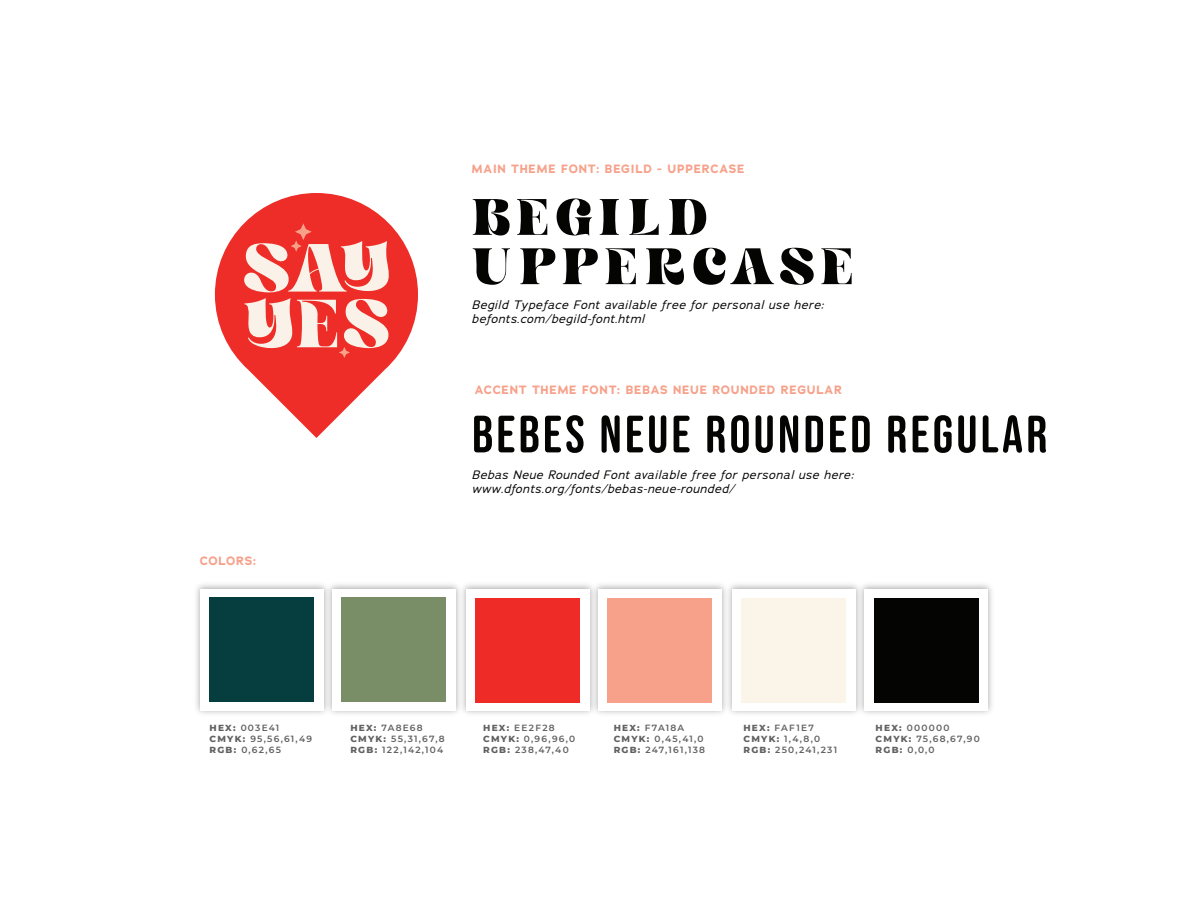
<style>
.page{position:relative;width:1188px;height:918px;background:#fff}
.page>*{position:absolute;margin:0;border:0;box-sizing:border-box;transform-origin:0 0}
.t1{font:54.3px/49.2px "Begild";letter-spacing:.105em;color:#040503}
.t2{font:52.5px "Bebas Neue Rounded";letter-spacing:.06em;color:#040503}
.t3{font:italic 12px/14.4px "Adrianna";letter-spacing:.06em;color:#040503}
.t4{font:700 12px "Adrianna";letter-spacing:.06em;color:#f7a18a}
.t5{font:600 9px/10.8px "Montserrat";letter-spacing:.14em;color:#606160}
.s1{font-weight:800}
</style>
<div class="page">
<img style="left:196px;top:584px;width:126px;height:130px">
<div style="left:200px;top:589px;width:124px;height:121px;background:#fff"></div>
<div style="left:209px;top:598px;width:104px;height:104px;background:#063e40"></div>
<div style="left:341px;top:598px;width:105px;height:104px;background:#798e67"></div>
<img style="left:456px;top:584px;width:132px;height:130px">
<div style="left:466px;top:589px;width:124px;height:121px;background:#fff"></div>
<div style="left:475px;top:598px;width:104px;height:105px;background:#ee2b27"></div>
<div style="left:608px;top:598px;width:104px;height:105px;background:#f7a18a"></div>
<img style="left:723px;top:584px;width:132px;height:130px">
<div style="left:732px;top:589px;width:124px;height:121px;background:#fff"></div>
<img style="left:855px;top:584px;width:137px;height:130px">
<div style="left:864px;top:589px;width:124px;height:121px;background:#fff"></div>
<div style="left:741px;top:598px;width:105px;height:105px;background:#fbf4e9"></div>
<div style="left:874px;top:598px;width:104px;height:105px;background:#040503"></div>
<svg style="left:215px;top:193px;width:203px;height:245px"></svg>
<svg style="left:244px;top:298px;width:148px;height:60px;background:#f3817a"></svg>
<svg style="left:242px;top:223px;width:147px;height:69px;background:#f27e77"></svg>
<h3 class="t4" style="left:472px;top:161px;width:274px">MAIN THEME FONT: BEGILD - UPPERCASE</h3>
<h1 class="t1" style="left:472px;top:196px;width:382px">BEGILD<br>UPPERCASE</h1>
<h3 class="t3" style="left:472px;top:297px;width:353px">Begild Typeface Font available free for personal use here: befonts.com/begild-font.html</h3>
<h3 class="t4" style="left:475px;top:382px;width:369px">ACCENT THEME FONT: BEBAS NEUE ROUNDED REGULAR</h3>
<h2 class="t2" style="left:472px;top:405px;width:577px">BEBES NEUE ROUNDED REGULAR</h2>
<h3 class="t4" style="left:200px;top:553px;width:58px">COLORS:</h3>
<h3 class="t3" style="left:472px;top:467px;width:383px">Bebas Neue Rounded Font available free for personal use here: www.dfonts.org/fonts/bebas-neue-rounded/</h3>
<p class="t5" style="left:210px;top:722px;width:104px"><span class="s1">HEX:</span> 003E41<br><span class="s1">CMYK:</span> 95,56,61,49<br><span class="s1">RGB:</span> 0,62,65</p>
<p class="t5" style="left:350px;top:722px;width:96px"><span class="s1">HEX:</span> 7A8E68<br><span class="s1">CMYK:</span> 55,31,67,8<br><span class="s1">RGB:</span> 122,142,104</p>
<p class="t5" style="left:483px;top:722px;width:94px"><span class="s1">HEX:</span> EE2F28<br><span class="s1">CMYK:</span> 0,96,96,0<br><span class="s1">RGB:</span> 238,47,40</p>
<p class="t5" style="left:614px;top:722px;width:93px"><span class="s1">HEX:</span> F7A18A<br><span class="s1">CMYK:</span> 0,45,41,0<br><span class="s1">RGB:</span> 247,161,138</p>
<p class="t5" style="left:743px;top:722px;width:95px"><span class="s1">HEX:</span> FAF1E7<br><span class="s1">CMYK:</span> 1,4,8,0<br><span class="s1">RGB:</span> 250,241,231</p>
<p class="t5" style="left:876px;top:722px;width:106px"><span class="s1">HEX:</span> 000000<br><span class="s1">CMYK:</span> 75,68,67,90<br><span class="s1">RGB:</span> 0,0,0</p>
</div>
